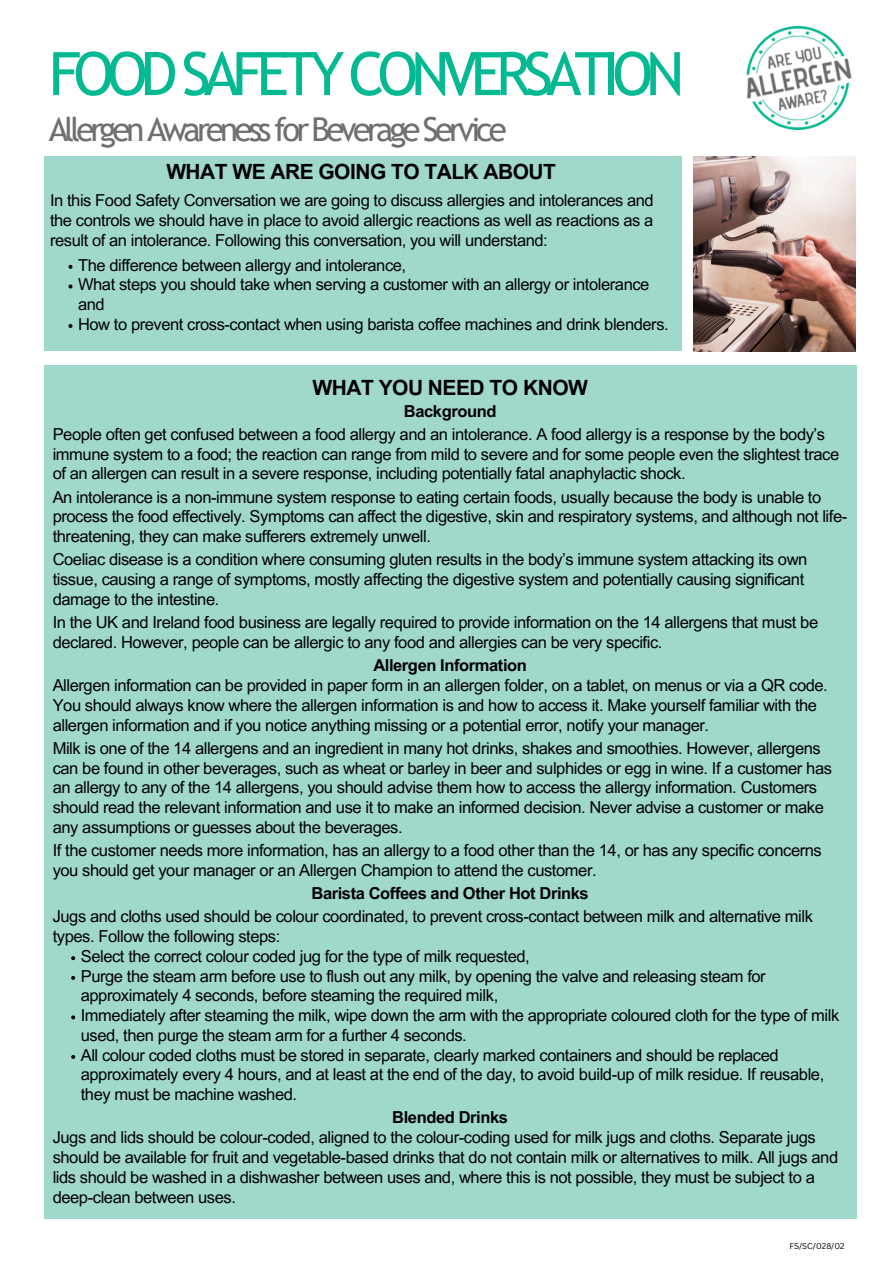
<style>
.page{position:relative;width:894px;height:1264px;background:#fff}
.page>*{position:absolute;margin:0;border:0;box-sizing:border-box;transform-origin:0 0}
.t1{font:60px "Trebuchet MS";letter-spacing:-.115em;color:#03b991}
.t2{font:33px "Trebuchet MS";letter-spacing:-.115em;color:#6e6f72}
.t3{font:700 21px "Arial MT Pro";letter-spacing:-.025em;color:#000}
.t4{font:16.5px/19.8px "Arial MT Pro";letter-spacing:-.025em;color:#000}
.t5{font:700 16.5px "Arial MT Pro";letter-spacing:-.025em;color:#000}
.t6{font:8.1px "Canva Sans";color:#000}
.s1{font-weight:700}
</style>
<div class="page">
<img style="left:746px;top:27px;width:106px;height:102px">
<div style="left:44px;top:156px;width:637px;height:195px;background:#a0d8cc"></div>
<div style="left:44px;top:365px;width:812px;height:853px;background:#a0d8cc"></div>
<img style="left:693px;top:156px;width:162px;height:195px">
<svg style="left:71px;top:956px;width:4px;height:4px"></svg>
<svg style="left:71px;top:975px;width:4px;height:4px"></svg>
<svg style="left:71px;top:1015px;width:4px;height:4px"></svg>
<svg style="left:71px;top:1055px;width:4px;height:3px"></svg>
<svg style="left:68px;top:265px;width:4px;height:4px"></svg>
<svg style="left:68px;top:284px;width:4px;height:4px"></svg>
<svg style="left:68px;top:324px;width:4px;height:4px"></svg>
<h6 class="t1" style="left:49px;top:39px;width:636px">FOOD SAFETY CONVERSATION</h6>
<h6 class="t2" style="left:49px;top:110px;width:459px">Allergen Awareness for Beverage Service</h6>
<h5 class="t3" style="left:166px;top:163px;width:391px">WHAT WE ARE GOING TO TALK ABOUT</h5>
<h6 class="t4" style="left:50px;top:193px;width:605px;text-align:justify">In this Food Safety Conversation we are going to discuss allergies and intolerances and the controls we should have in place to avoid allergic reactions as well as reactions as a result of an intolerance. Following this conversation, you will understand:</h6>
<p class="t4" style="left:78px;top:257px;width:329px">The difference between allergy and intolerance,</p>
<p class="t4" style="left:78px;top:277px;width:572px">What steps you should take when serving a customer with an allergy or intolerance and</p>
<p class="t4" style="left:78px;top:316px;width:592px">How to prevent cross-contact when using barista coffee machines and drink blenders.</p>
<h1 class="t3" style="left:312px;top:380px;width:277px">WHAT YOU NEED TO KNOW</h1>
<h1 class="t5" style="left:404px;top:404px;width:94px">Background</h1>
<h2 class="t4" style="left:53px;top:426px;width:787px">People often get confused between a food allergy and an intolerance. A food allergy is a response by the body’s immune system to a food; the reaction can range from mild to severe and for some people even the slightest trace of an allergen can result in a severe response, including potentially fatal anaphylactic shock.</h2>
<p class="t4" style="left:53px;top:489px;width:796px">An intolerance is a non-immune system response to eating certain foods, usually because the body is unable to process the food effectively. Symptoms can affect the digestive, skin and respiratory systems, and although not life&shy;threatening, they can make sufferers extremely unwell.</p>
<h3 class="t4" style="left:53px;top:552px;width:756px">Coeliac disease is a condition where consuming gluten results in the body’s immune system attacking its own tissue, causing a range of symptoms, mostly affecting the digestive system and potentially causing significant damage to the intestine.</h3>
<h6 class="t4" style="left:53px;top:614px;width:766px">In the UK and Ireland food business are legally required to provide information on the 14 allergens that must be declared. However, people can be allergic to any food and allergies can be very specific.</h6>
<p class="t4" style="left:53px;top:657px;width:776px;text-indent:320px"><span class="s1">Allergen Information<br></span>Allergen information can be provided in paper form in an allergen folder, on a tablet, on menus or via a QR code.<br>You should always know where the allergen information is and how to access it. Make yourself familiar with the allergen information and if you notice anything missing or a potential error, notify your manager.</p>
<p class="t4" style="left:53px;top:740px;width:780px">Milk is one of the 14 allergens and an ingredient in many hot drinks, shakes and smoothies. However, allergens can be found in other beverages, such as wheat or barley in beer and sulphides or egg in wine. If a customer has an allergy to any of the 14 allergens, you should advise them how to access the allergy information. Customers should read the relevant information and use it to make an informed decision. Never advise a customer or make any assumptions or guesses about the beverages.</p>
<p class="t4" style="left:53px;top:842px;width:770px">If the customer needs more information, has an allergy to a food other than the 14, or has any specific concerns you should get your manager or an Allergen Champion to attend the customer.</p>
<p class="t5" style="left:311px;top:887px;width:279px">Barista Coffees and Other Hot Drinks</p>
<h4 class="t4" style="left:53px;top:908px;width:761px">Jugs and cloths used should be colour coordinated, to prevent cross-contact between milk and alternative milk types. Follow the following steps:</h4>
<h6 class="t4" style="left:81px;top:948px;width:450px">Select the correct colour coded jug for the type of milk requested,</h6>
<h6 class="t4" style="left:81px;top:968px;width:686px">Purge the steam arm before use to flush out any milk, by opening the valve and releasing steam for approximately 4 seconds, before steaming the required milk,</h6>
<h6 class="t4" style="left:81px;top:1007px;width:759px">Immediately after steaming the milk, wipe down the arm with the appropriate coloured cloth for the type of milk used, then purge the steam arm for a further 4 seconds.</h6>
<h6 class="t4" style="left:81px;top:1047px;width:744px">All colour coded cloths must be stored in separate, clearly marked containers and should be replaced approximately every 4 hours, and at least at the end of the day, to avoid build-up of milk residue. If reusable, they must be machine washed.</h6>
<h6 class="t4" style="left:53px;top:1109px;width:786px;text-indent:339px"><span class="s1">Blended Drinks<br></span>Jugs and lids should be colour-coded, aligned to the colour-coding used for milk jugs and cloths. Separate jugs should be available for fruit and vegetable-based drinks that do not contain milk or alternatives to milk. All jugs and lids should be washed in a dishwasher between uses and, where this is not possible, they must be subject to a deep-clean between uses.</h6>
<p class="t6" style="left:789px;top:1239px;width:57px">FS/SC/028/02</p>
</div>
